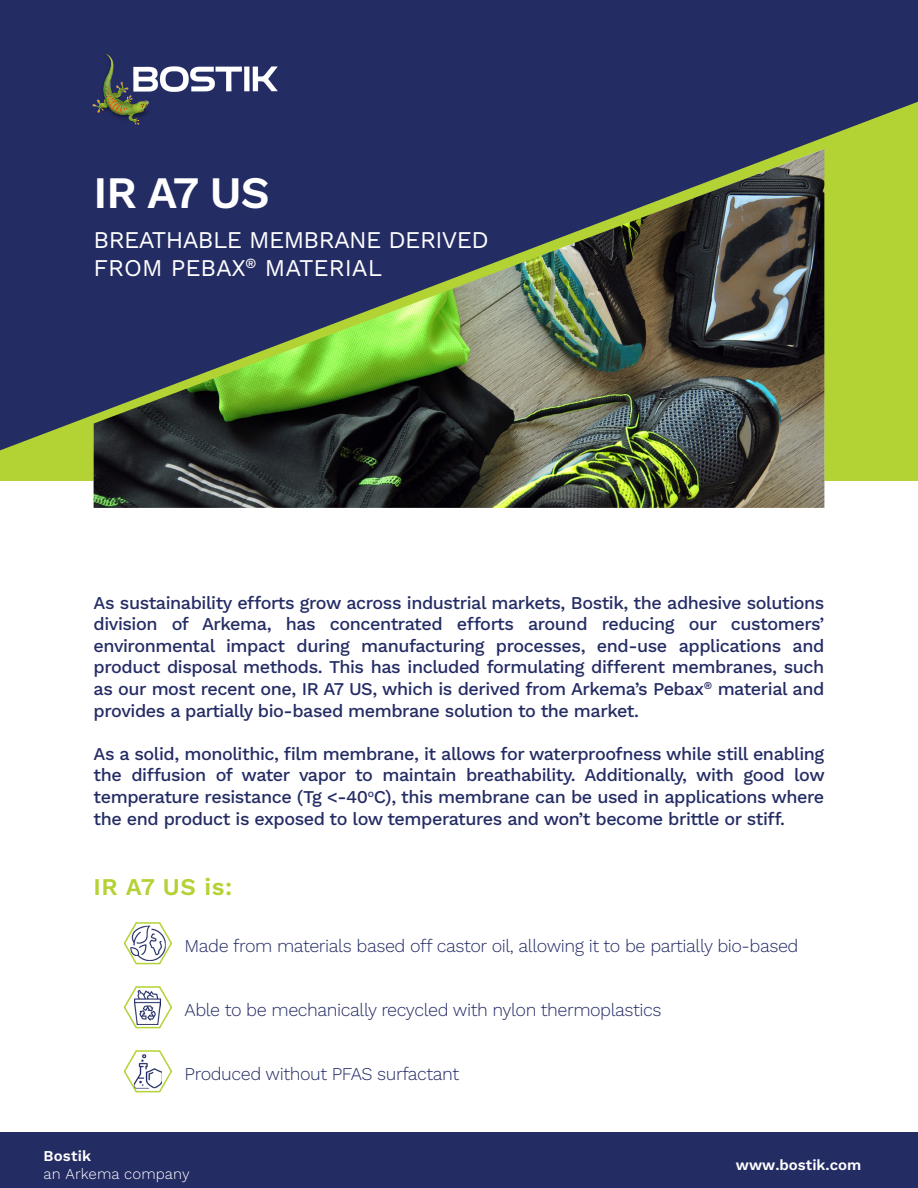
<style>
.page{position:relative;width:918px;height:1188px;background:#fff}
.page>*{position:absolute;margin:0;border:0;box-sizing:border-box;transform-origin:0 0}
.t1{font:600 45px "Work Sans";color:#fff}
.t2{font:24px/28.8px "Work Sans";letter-spacing:-.025em;color:#fff}
.t3{font:600 24px "Work Sans";letter-spacing:.025em;color:#b3d234}
.t4{font:500 18px/21.6px "Work Sans";letter-spacing:-.025em;color:#242c64;text-align:justify}
.t5{font:300 18px "Work Sans";letter-spacing:-.025em;color:#242c64}
.t6{font:300 15px/18px "Work Sans";letter-spacing:.005em;color:#fff}
.NB_Bostik_addresses{font:600 15px "Work Sans";color:#fff}
.s1{font-weight:600}
</style>
<div class="page">
<div style="left:0;top:1133px;width:918px;height:55px;background:#242c64"></div>
<svg style="left:0;top:0;width:918px;height:450px;background:#3f4b5a"></svg>
<img style="left:85px;top:42px;width:241px;height:98px">
<img style="left:94px;top:149px;width:730px;height:359px">
<svg style="left:123px;top:922px;width:50px;height:43px"></svg>
<svg style="left:123px;top:986px;width:50px;height:43px"></svg>
<svg style="left:123px;top:1050px;width:50px;height:43px"></svg>
<p class="t1" style="left:94px;top:158px;width:178px">IR A7 US</p>
<p class="t2" style="left:94px;top:224px;width:397px">BREATHABLE MEMBRANE DERIVED<br>FROM PEBAX<sup>®</sup> MATERIAL</p>
<p class="t4" style="left:94px;top:591px;width:732px">As sustainability efforts grow across industrial markets, Bostik, the adhesive solutions division of Arkema, has concentrated efforts around reducing our customers’ environmental impact during manufacturing processes, end-use applications and product disposal methods. This has included formulating different membranes, such as our most recent one, IR A7 US, which is derived from Arkema’s Pebax<sup>®</sup> material and provides a partially bio-based membrane solution to the market.</p>
<p class="t4" style="left:94px;top:742px;width:733px">As a solid, monolithic, film membrane, it allows for waterproofness while still enabling the diffusion of water vapor to maintain breathability. Additionally, with good low temperature resistance (Tg &lt;-40<sup>o</sup>C), this membrane can be used in applications where the end product is exposed to low temperatures and won’t become brittle or stiff.</p>
<p class="t3" style="left:94px;top:869px;width:140px">IR A7 US is:</p>
<p class="t5" style="left:185px;top:932px;width:615px">Made from materials based off castor oil, allowing it to be partially bio-based</p>
<p class="t5" style="left:185px;top:996px;width:479px">Able to be mechanically recycled with nylon thermoplastics</p>
<p class="t5" style="left:185px;top:1060px;width:276px">Produced without PFAS surfactant</p>
<p class="t6" style="left:44px;top:1146px;width:148px"><span class="s1">Bostik<br></span>an Arkema company</p>
<p class="NB_Bostik_addresses" style="left:736px;top:1153px;width:127px">www.bostik.com</p>
</div>
